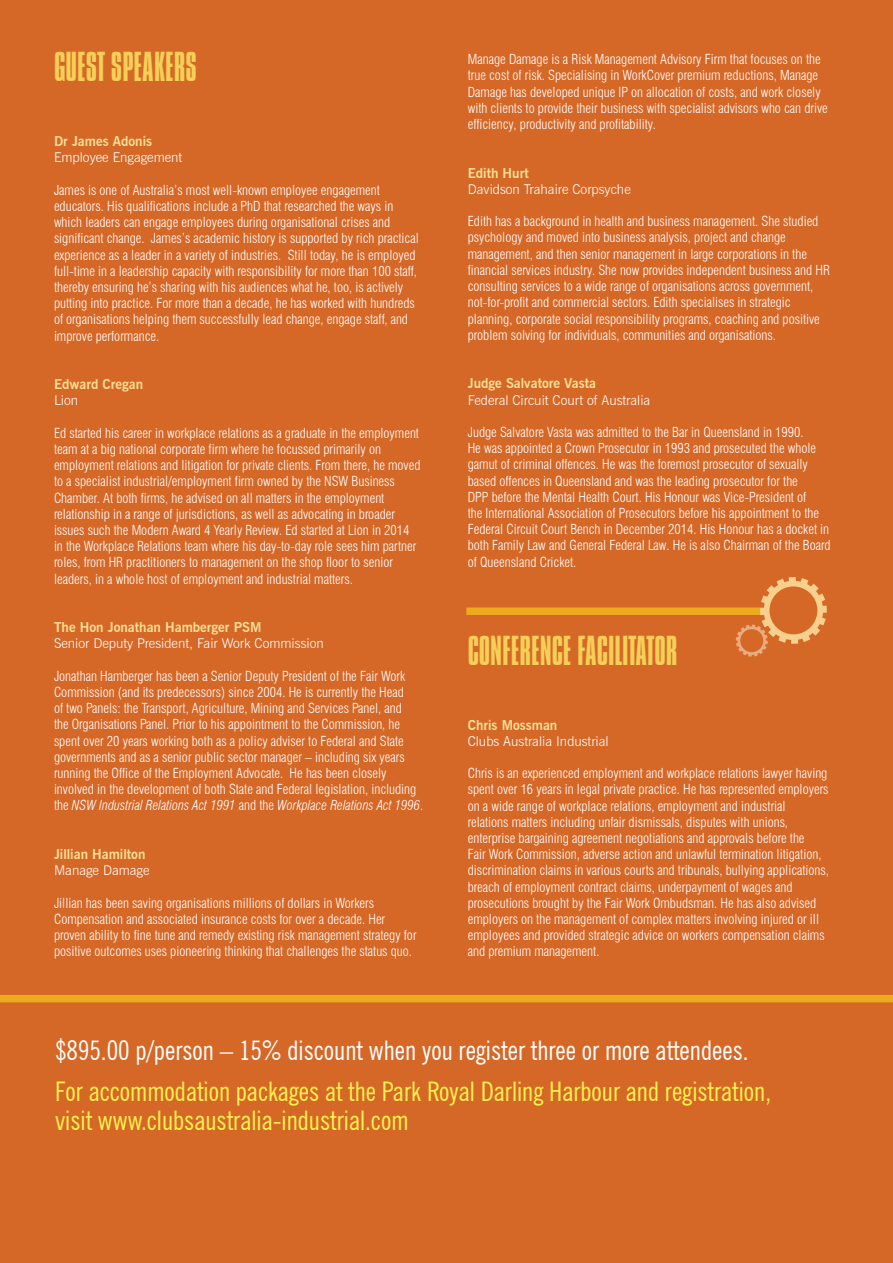
<style>
.page{position:relative;width:893px;height:1263px;background:#d66827}
.page>*{position:absolute;margin:0;border:0;box-sizing:border-box;transform-origin:0 0}
.t1{font:300 36px "Compacta BT";color:#f5cf57}
.t2{font:condensed 27px/28.5px "News Gothic BT";color:#fff34f}
.t3{font:condensed 27px "News Gothic BT";color:#fff}
.t4{font:300 condensed 13.5px/16.2px "Swiss 721 BT";color:#fff}
.t5{font:300 13.5px "News Gothic BT";color:#fff}
.t6{font:700 13.5px "News Gothic BT";color:#f9df96}
.s1{font-style:italic}
</style>
<div class="page">
<div style="left:0;top:995px;width:893px;height:7px;background:#edaa1c"></div>
<div style="left:466px;top:607px;width:302px;height:8px;background:#edaa1c"></div>
<svg style="left:736px;top:577px;width:91px;height:80px"></svg>
<h1 class="t1" style="left:54px;top:47px;width:144px">GUEST SPEAKERS</h1>
<p class="t6" style="left:54px;top:133px;width:100px">Dr James Adonis</p>
<p class="t5" style="left:54px;top:149px;width:130px">Employee Engagement</p>
<p class="t4" style="left:54px;top:182px;width:366px">James is one of Australia’s most well-known employee engagement educators. His qualifications include a PhD that researched the ways in which leaders can engage employees during organisational crises and significant change. James’s academic history is supported by rich practical experience as a leader in a variety of industries. Still today, he is employed full-time in a leadership capacity with responsibility for more than 100 staff, thereby ensuring he’s sharing with his audiences what he, too, is actively putting into practice. For more than a decade, he has worked with hundreds of organisations helping them successfully lead change, engage staff, and improve performance.</p>
<p class="t6" style="left:54px;top:376px;width:91px">Edward Cregan</p>
<p class="t5" style="left:54px;top:392px;width:26px">Lion</p>
<p class="t4" style="left:54px;top:425px;width:368px">Ed started his career in workplace relations as a graduate in the employment team at a big national corporate firm where he focussed primarily on employment relations and litigation for private clients. From there, he moved to a specialist industrial/employment firm owned by the NSW Business Chamber. At both firms, he advised on all matters in the employment relationship in a range of jurisdictions, as well as advocating in broader issues such the Modern Award 4 Yearly Review. Ed started at Lion in 2014 in the Workplace Relations team where his day-to-day role sees him partner roles, from HR practitioners to management on the shop floor to senior leaders, in a whole host of employment and industrial matters.</p>
<p class="t6" style="left:54px;top:619px;width:209px">The Hon Jonathan Hamberger PSM</p>
<p class="t5" style="left:54px;top:635px;width:271px">Senior Deputy President, Fair Work Commission</p>
<p class="t4" style="left:54px;top:668px;width:371px">Jonathan Hamberger has been a Senior Deputy President of the Fair Work Commission (and its predecessors) since 2004. He is currently the Head<br>of two Panels: the Transport, Agriculture, Mining and Services Panel, and<br>the Organisations Panel. Prior to his appointment to the Commission, he spent over 20 years working both as a policy adviser to Federal and State governments and as a senior public sector manager – including six years running the Office of the Employment Advocate. He has been closely involved in the development of both State and Federal legislation, including the <span class="s1">NSW Industrial Relations Act 1991</span> and the <span class="s1">Workplace Relations Act 1996</span>.</p>
<p class="t6" style="left:54px;top:846px;width:93px">Jillian Hamilton</p>
<p class="t5" style="left:54px;top:862px;width:97px">Manage Damage</p>
<p class="t4" style="left:54px;top:895px;width:364px">Jillian has been saving organisations millions of dollars in Workers Compensation and associated insurance costs for over a decade. Her proven ability to fine tune and remedy existing risk management strategy for positive outcomes uses pioneering thinking that challenges the status quo.</p>
<p class="t4" style="left:468px;top:51px;width:362px">Manage Damage is a Risk Management Advisory Firm that focuses on the true cost of risk. Specialising in WorkCover premium reductions, Manage Damage has developed unique IP on allocation of costs, and work closely with clients to provide their business with specialist advisors who can drive efficiency, productivity and profitability.</p>
<p class="t6" style="left:468px;top:165px;width:63px">Edith Hurt</p>
<p class="t5" style="left:468px;top:181px;width:165px">Davidson Trahaire Corpsyche</p>
<p class="t4" style="left:468px;top:213px;width:364px">Edith has a background in health and business management. She studied psychology and moved into business analysis, project and change management, and then senior management in large corporations in the financial services industry. She now provides independent business and HR consulting services to a wide range of organisations across government, not-for-profit and commercial sectors. Edith specialises in strategic planning, corporate social responsibility programs, coaching and positive problem solving for individuals, communities and organisations.</p>
<p class="t6" style="left:468px;top:375px;width:130px">Judge Salvatore Vasta</p>
<p class="t5" style="left:468px;top:392px;width:184px">Federal Circuit Court of Australia</p>
<p class="t4" style="left:468px;top:424px;width:364px">Judge Salvatore Vasta was admitted to the Bar in Queensland in 1990.<br>He was appointed a Crown Prosecutor in 1993 and prosecuted the whole gamut of criminal offences. He was the foremost prosecutor of sexually based offences in Queensland and was the leading prosecutor for the<br>DPP before the Mental Health Court. His Honour was Vice-President of<br>the International Association of Prosecutors before his appointment to the Federal Circuit Court Bench in December 2014. His Honour has a docket in both Family Law and General Federal Law. He is also Chairman of the Board of Queensland Cricket.</p>
<h1 class="t1" style="left:468px;top:630px;width:211px">CONFERENCE FACILITATOR</h1>
<p class="t6" style="left:468px;top:716px;width:91px">Chris Mossman</p>
<p class="t5" style="left:468px;top:733px;width:142px">Clubs Australia Industrial</p>
<p class="t4" style="left:468px;top:765px;width:363px">Chris is an experienced employment and workplace relations lawyer having spent over 16 years in legal private practice. He has represented employers on a wide range of workplace relations, employment and industrial relations matters including unfair dismissals, disputes with unions, enterprise bargaining agreement negotiations and approvals before the<br>Fair Work Commission, adverse action and unlawful termination litigation, discrimination claims in various courts and tribunals, bullying applications, breach of employment contract claims, underpayment of wages and prosecutions brought by the Fair Work Ombudsman. He has also advised employers on the management of complex matters involving injured or ill employees and provided strategic advice on workers compensation claims and premium management.</p>
<h2 class="t3" style="left:55px;top:1034px;width:695px">$895.00 p/person – 15% discount when you register three or more attendees.</h2>
<h2 class="t2" style="left:55px;top:1077px;width:717px">For accommodation packages at the Park Royal Darling Harbour and registration, visit www.clubsaustralia-industrial.com</h2>
</div>
